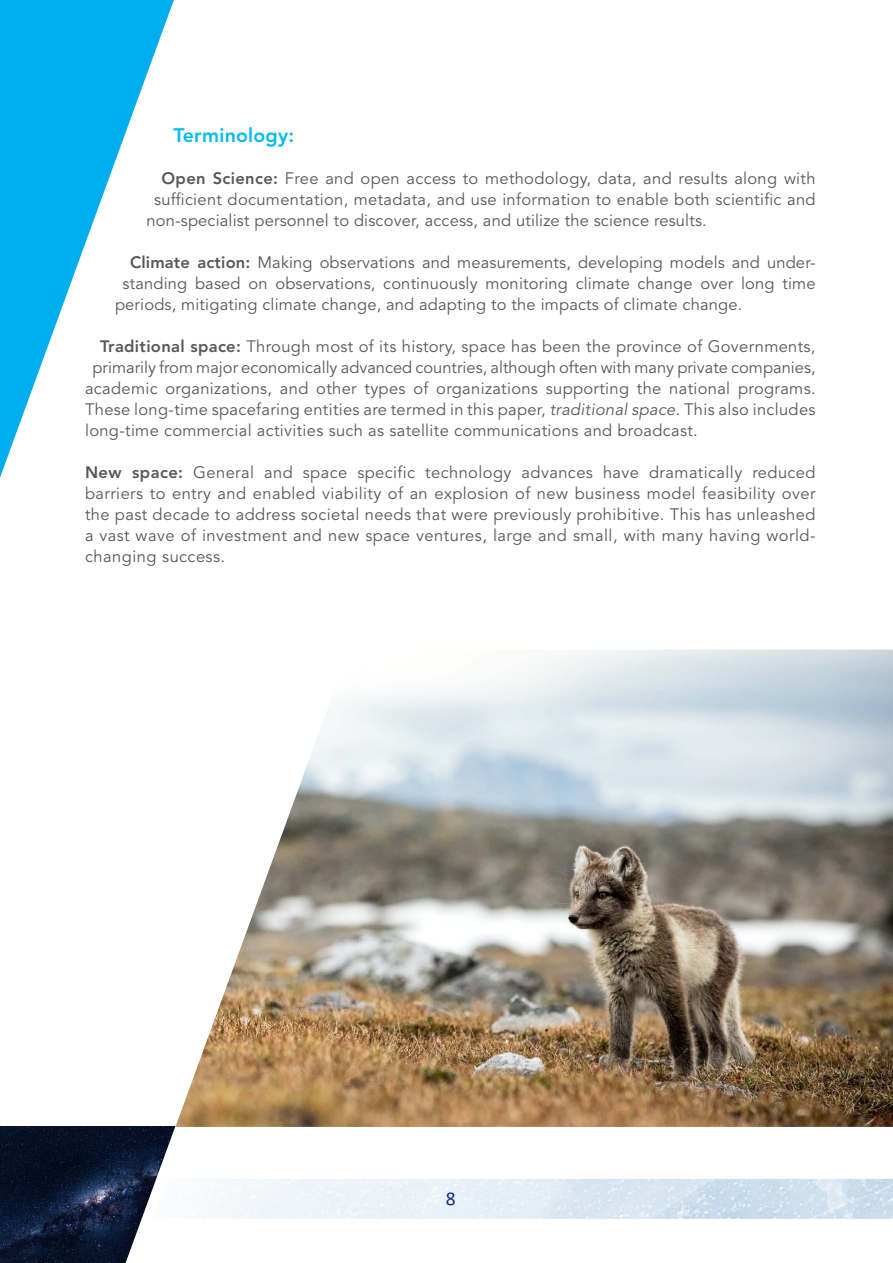
<style>
.page{position:relative;width:893px;height:1263px;background:#fff}
.page>*{position:absolute;margin:0;border:0;box-sizing:border-box;transform-origin:0 0}
.t1{font:800 19.5px "Avenir LT Std";letter-spacing:.01em;color:#00baf1}
.t2{font:19.5px "Calibri";color:#182d7c}
.t3{font:16.5px/21px "Avenir LT Std";letter-spacing:.02em;color:#57585a;text-align:justify}
.t4{font:16.5px "Avenir LT Std";color:#57585a}
.s1{font-weight:800}
.s2{font-style:italic}
</style>
<div class="page">
<img style="left:0;top:1127px;width:118px;height:136px">
<svg style="left:118px;top:1126px;width:57px;height:137px"></svg>
<img style="left:153px;top:1179px;width:740px;height:40px">
<img style="left:175px;top:649px;width:718px;height:478px">
<svg style="left:0;top:0;width:174px;height:478px"></svg>
<p class="t1" style="left:174px;top:124px;width:122px">Terminology:</p>
<p class="t3" style="left:162px;top:169px;width:655px"><span class="s1">Open Science:</span> Free and open access to methodology, data, and results along with</p>
<p class="t3" style="left:154px;top:190px;width:663px">sufficient documentation, metadata, and use information to enable both scientific and</p>
<p class="t3" style="left:147px;top:211px;width:562px">non-specialist personnel to discover, access, and utilize the science results.</p>
<p class="t3" style="left:130px;top:253px;width:687px"><span class="s1">Climate action:</span> Making observations and measurements, developing models and under-</p>
<p class="t3" style="left:123px;top:274px;width:694px">standing based on observations, continuously monitoring climate change over long time</p>
<p class="t3" style="left:115px;top:295px;width:629px">periods, mitigating climate change, and adapting to the impacts of climate change.</p>
<p class="t3" style="left:100px;top:337px;width:717px"><span class="s1">Traditional space:</span> Through most of its history, space has been the province of Governments,</p>
<p class="t4" style="left:93px;top:358px;width:725px">primarily from major economically advanced countries, although often with many private companies,</p>
<p class="t3" style="left:85px;top:379px;width:732px">academic organizations, and other types of organizations supporting the national programs.</p>
<p class="t3" style="left:85px;top:400px;width:732px">These long-time spacefaring entities are termed in this paper, <span class="s2">traditional space</span>. This also includes</p>
<p class="t3" style="left:85px;top:421px;width:614px">long-time commercial activities such as satellite communications and broadcast.</p>
<p class="t3" style="left:85px;top:463px;width:732px"><span class="s1">New space:</span> General and space specific technology advances have dramatically reduced barriers to entry and enabled viability of an explosion of new business model feasibility over the past decade to address societal needs that were previously prohibitive. This has unleashed a vast wave of investment and new space ventures, large and small, with many having world&shy;changing success.</p>
<p class="t2" style="left:446px;top:1185px;width:11px">8</p>
</div>
